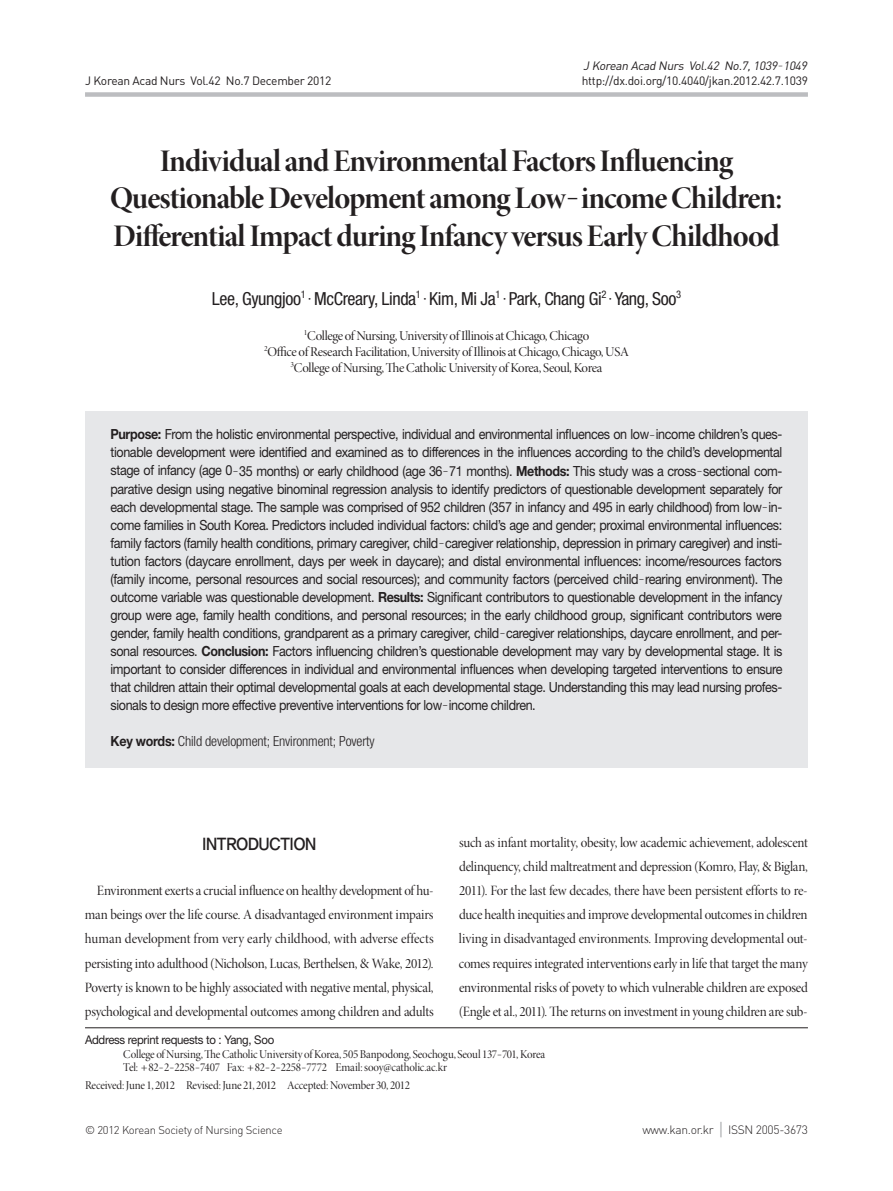
<style>
.page{position:relative;width:893px;height:1191px;background:#fff}
.page>*{position:absolute;margin:0;border:0;box-sizing:border-box;transform-origin:0 0}
.t1{font:31.5px/37.8px "Minion Pro Bold Disp";letter-spacing:-.03em;color:#231f20;text-align:center}
.t2{font:condensed 18px "Helvetica Neue LT Std";letter-spacing:-.02em;color:#231f20}
.t3{font:17.25px "YDIYGO340";letter-spacing:-.005em;color:#231f20;scale:.95 1}
.t4{font:14.25px/24.2px "Minion Pro Disp";letter-spacing:-.025em;color:#231f20;text-align:justify;scale:.96 1}
.t5{font:13.95px/18px "Helvetica Neue LT Std";letter-spacing:-.03em;color:#231f20;text-align:justify;scale:.9 1}
.t6{font:300 condensed 13.95px "Helvetica Neue LT Std";letter-spacing:-.01em;color:#231f20}
.t7{font:13.5px/16.2px "Minion Pro Disp";letter-spacing:-.03em;color:#231f20;text-align:center}
.t8{font:12px/13.2px "Minion Pro Disp";letter-spacing:-.015em;color:#231f20;scale:.96 1}
.t9{font:12px "DIN Pro";letter-spacing:-.025em;color:#231f20}
.t10{font:italic 12px "DIN Pro";color:#231f20}
.t11{font:12px "Helvetica Neue LT Std";letter-spacing:-.025em;color:#231f20;scale:.95 1}
.t12{font:300 12px "DIN Pro";letter-spacing:-.025em;color:#231f20}
.t13{font:300 11.25px "DIN Pro";letter-spacing:-.025em;color:#231f20}
.s1{font-family:"Dotum";font-size:10.8px}
.s2{font-family:"Dotum";font-size:28.35px}
.s3{font-size:15.75px}
.s4{font-weight:700}
.s5{font-family:"Dotum";font-size:12.6px}
.s6{font-weight:700;font-stretch:normal}
.s7{font-weight:400;font-size:18px;color:#939598}
</style>
<div class="page">
<div style="left:85px;top:92px;width:723px;height:5px;background:#bcbdc0"></div>
<div style="left:85px;top:411px;width:723px;height:356px;background:#e6e7e9"></div>
<hr style="left:85px;top:1027px;width:723px;height:1px;background:#231f20">
<p class="t10" style="left:583px;top:57px;width:228px">J Korean Acad Nurs Vol.42 No.7,1039<span class="s1">-</span>1049</p>
<p class="t9" style="left:85px;top:73px;width:248px">J Korean Acad Nurs Vol.42 No.7 December 2012</p>
<p class="t9" style="left:582px;top:73px;width:228px">http://dx.doi.org/10.4040/jkan.2012.42.7.1039</p>
<h1 class="t1" style="left:110px;top:142px;width:674px">Individual and Environmental Factors Influencing<br>Questionable Development among Low<span class="s2">-</span> income Children:<br>Differential Impact during Infancy versus Early Childhood</h1>
<p class="t2" style="left:212px;top:288px;width:471px">Lee, Gyungjoo<sup>1</sup> <span class="s3">·</span> McCreary, Linda<sup>1</sup> <span class="s3">·</span> Kim, Mi Ja<sup>1</sup> <span class="s3">·</span> Park, Chang Gi<sup>2</sup> <span class="s3">·</span> Yang, Soo<sup>3</sup></p>
<p class="t7" style="left:264px;top:328px;width:366px"><sup>1</sup>College of Nursing, University of Illinois at Chicago, Chicago<br><sup>2</sup>Office of Research Facilitation, University of Illinois at Chicago, Chicago, USA<br><sup>3</sup>College of Nursing, The Catholic University of Korea, Seoul, Korea</p>
<p class="t5" style="left:111px;top:425px;width:748px"><span class="s4">Purpose:</span> From the holistic environmental perspective, individual and environmental influences on low<span class="s5">-</span>income children’s ques&shy;tionable development were identified and examined as to differences in the influences according to the child’s developmental stage of infancy (age 0<span class="s5">-</span>35 months) or early childhood (age 36<span class="s5">-</span>71 months). <span class="s4">Methods:</span> This study was a cross<span class="s5">-</span>sectional com&shy;parative design using negative binominal regression analysis to identify predictors of questionable development separately for each developmental stage. The sample was comprised of 952 children (357 in infancy and 495 in early childhood) from low<span class="s5">-</span>in&shy;come families in South Korea. Predictors included individual factors: child’s age and gender; proximal environmental influences: family factors (family health conditions, primary caregiver, child<span class="s5">-</span>caregiver relationship, depression in primary caregiver) and insti&shy;tution factors (daycare enrollment, days per week in daycare); and distal environmental influences: income/resources factors (family income, personal resources and social resources); and community factors (perceived child<span class="s5">-</span>rearing environment). The outcome variable was questionable development. <span class="s4">Results:</span> Significant contributors to questionable development in the infancy group were age, family health conditions, and personal resources; in the early childhood group, significant contributors were gender, family health conditions, grandparent as a primary caregiver, child<span class="s5">-</span>caregiver relationships, daycare enrollment, and per&shy;sonal resources. <span class="s4">Conclusion:</span> Factors influencing children’s questionable development may vary by developmental stage. It is important to consider differences in individual and environmental influences when developing targeted interventions to ensure that children attain their optimal developmental goals at each developmental stage. Understanding this may lead nursing profes&shy;sionals to design more effective preventive interventions for low<span class="s5">-</span>income children.</p>
<p class="t6" style="left:111px;top:732px;width:265px"><span class="s6">Key words:</span> Child development; Environment; Poverty</p>
<p class="t3" style="left:202px;top:834px;width:121px">INTRODUCTION</p>
<p class="t4" style="left:85px;top:878px;width:365px;text-indent:12px">Environment exerts a crucial influence on healthy development of hu&shy;man beings over the life course. A disadvantaged environment impairs human development from very early childhood, with adverse effects persisting into adulthood (Nicholson, Lucas, Berthelsen, &amp; Wake, 2012).<br>Poverty is known to be highly associated with negative mental, physical, psychological and developmental outcomes among children and adults</p>
<p class="t4" style="left:459px;top:830px;width:365px">such as infant mortality, obesity, low academic achievement, adolescent delinquency, child maltreatment and depression (Komro, Flay, &amp; Biglan, 2011). For the last few decades, there have been persistent efforts to re&shy;duce health inequities and improve developmental outcomes in children living in disadvantaged environments. Improving developmental out&shy;comes requires integrated interventions early in life that target the many environmental risks of povety to which vulnerable children are exposed (Engle et al., 2011). The returns on investment in young children are sub-</p>
<p class="t11" style="left:85px;top:1032px;width:201px">Address reprint requests to : Yang, Soo</p>
<p class="t8" style="left:123px;top:1048px;width:441px">College ofNursing,TheCatholicUniversity ofKorea, 505Banpodong, Seochogu, Seoul 137<span class="s1">-</span>701,Korea<br>Tel: <span class="s1">+</span>82<span class="s1">-</span>2<span class="s1">-</span>2258<span class="s1">-</span>7407 Fax: <span class="s1">+</span>82<span class="s1">-</span>2<span class="s1">-</span>2258<span class="s1">-</span>7772 Email:sooy@catholic.ac.kr</p>
<p class="t8" style="left:85px;top:1078px;width:340px">Received:June 1, 2012 Revised:June 21, 2012 Accepted:November 30, 2012</p>
<p class="t13" style="left:85px;top:1122px;width:199px">© 2012 Korean Society of Nursing Science</p>
<p class="t12" style="left:642px;top:1121px;width:167px">www.kan.or.kr <span class="s7">|</span> ISSN 2005-3673</p>
</div>
